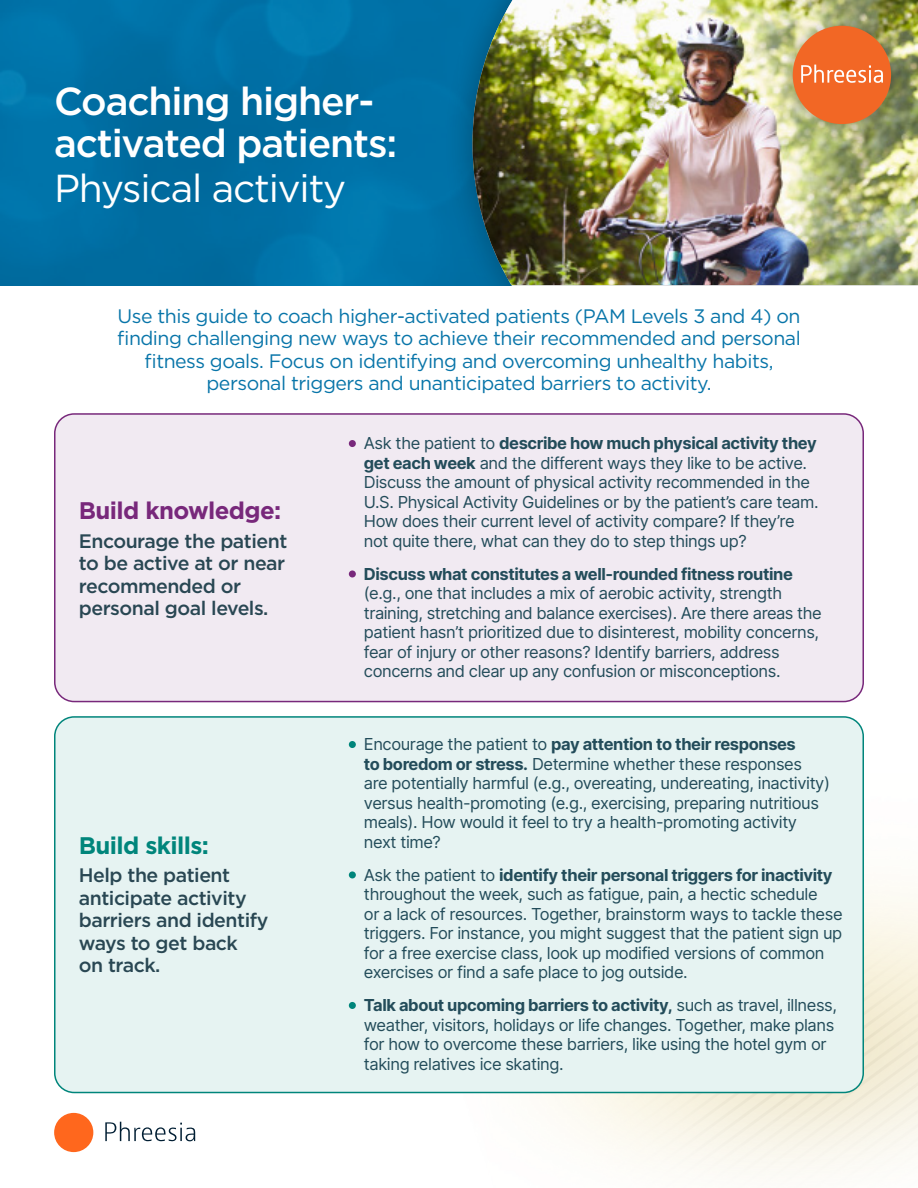
<style>
.page{position:relative;width:918px;height:1188px;background:#fff}
.page>*{position:absolute;margin:0;border:0;box-sizing:border-box;transform-origin:0 0}
.t1{font:500 39px/42px "Gotham";letter-spacing:-.03em;color:#fff}
.t2{font:39px "Gotham";letter-spacing:-.03em;color:#fff}
.t3{font:700 24px "Gotham";letter-spacing:-.025em;color:#78287b}
.t4{font:700 24px "Gotham";letter-spacing:-.025em;color:#00857b}
.t5{font:19.5px/22.5px "Gotham";letter-spacing:-.025em;color:#0875a9;text-align:center}
.t6{font:500 19.5px/22.5px "Gotham";letter-spacing:-.025em;color:#294753}
.t7{font:16.5px/19.5px "Inter";letter-spacing:-.025em;color:#234c5a}
.t8{font:700 16.5px "Inter";letter-spacing:-.025em;color:#234c5a}
.s1{font-weight:700}
</style>
<div class="page">
<img style="left:435px;top:889px;width:483px;height:287px">
<img style="left:0;top:0;width:443px;height:285px">
<div style="left:443px;top:0;width:475px;height:285px;background:#000;opacity:.3"></div>
<img style="left:472px;top:0;width:446px;height:285px">
<div style="left:55px;top:414px;width:808px;height:288px;background:#f1eaf2;border-radius:19px"></div>
<div style="left:54px;top:413px;width:810px;height:289px;border:2px solid #78287b;border-radius:19px"></div>
<div style="left:349px;top:440px;width:7px;height:7px;background:#78287b;border-radius:50%"></div>
<div style="left:349px;top:570px;width:7px;height:7px;background:#78287b;border-radius:50%"></div>
<div style="left:55px;top:717px;width:808px;height:376px;background:#e6f3f2;border-radius:19px"></div>
<div style="left:54px;top:716px;width:810px;height:377px;border:2px solid #00857b;border-radius:19px"></div>
<div style="left:349px;top:741px;width:7px;height:7px;background:#00857b;border-radius:50%"></div>
<div style="left:349px;top:871px;width:7px;height:7px;background:#00857b;border-radius:50%"></div>
<div style="left:349px;top:1002px;width:7px;height:7px;background:#00857b;border-radius:50%"></div>
<div style="left:778px;top:11px;width:128px;height:128px;background:#000;opacity:.3"></div>
<div style="left:793px;top:26px;width:98px;height:98px;background:#f26725;border-radius:50%"></div>
<svg style="left:801px;top:65px;width:82px;height:18px"></svg>
<div style="left:54px;top:1113px;width:39px;height:39px;background:#ff671d;border-radius:50%"></div>
<svg style="left:105px;top:1122px;width:90px;height:19px"></svg>
<h1 class="t1" style="left:54px;top:79px;width:345px">Coaching higher&shy;activated patients:</h1>
<h1 class="t2" style="left:54px;top:163px;width:294px">Physical activity</h1>
<p class="t5" style="left:117px;top:304px;width:685px">Use this guide to coach higher-activated patients (PAM Levels 3 and 4) on finding challenging new ways to achieve their recommended and personal fitness goals. Focus on identifying and overcoming unhealthy habits, personal triggers and unanticipated barriers to activity.</p>
<h2 class="t3" style="left:79px;top:495px;width:204px">Build knowledge:</h2>
<p class="t6" style="left:79px;top:529px;width:210px">Encourage the patient to be active at or near recommended or personal goal levels.</p>
<h2 class="t4" style="left:79px;top:829px;width:132px">Build skills:</h2>
<p class="t6" style="left:79px;top:864px;width:191px">Help the patient anticipate activity barriers and identify ways to get back<br>on track.</p>
<p class="t7" style="left:364px;top:433px;width:456px">Ask the patient to <span class="s1">describe how much physical activity they get each week</span> and the different ways they like to be active.<br>Discuss the amount of physical activity recommended in the U.S. Physical Activity Guidelines or by the patient’s care team.<br>How does their current level of activity compare? If they’re not quite there, what can they do to step things up?</p>
<p class="t8" style="left:364px;top:562px;width:431px">Discuss what constitutes a well-rounded fitness routine</p>
<p class="t7" style="left:364px;top:583px;width:459px">(e.g., one that includes a mix of aerobic activity, strength training, stretching and balance exercises). Are there areas the patient hasn’t prioritized due to disinterest, mobility concerns, fear of injury or other reasons? Identify barriers, address concerns and clear up any confusion or misconceptions.</p>
<p class="t7" style="left:364px;top:734px;width:468px">Encourage the patient to <span class="s1">pay attention to their responses<br>to boredom or stress.</span> Determine whether these responses are potentially harmful (e.g., overeating, undereating, inactivity) versus health-promoting (e.g., exercising, preparing nutritious meals). How would it feel to try a health-promoting activity next time?</p>
<p class="t7" style="left:364px;top:865px;width:480px">Ask the patient to <span class="s1">identify their personal triggers for inactivity </span>throughout the week, such as fatigue, pain, a hectic schedule<br>or a lack of resources. Together, brainstorm ways to tackle these triggers. For instance, you might suggest that the patient sign up for a free exercise class, look up modified versions of common exercises or find a safe place to jog outside.</p>
<p class="t7" style="left:364px;top:995px;width:475px"><span class="s1">Talk about upcoming barriers to activity,</span> such as travel, illness, weather, visitors, holidays or life changes. Together, make plans for how to overcome these barriers, like using the hotel gym or taking relatives ice skating.</p>
</div>
